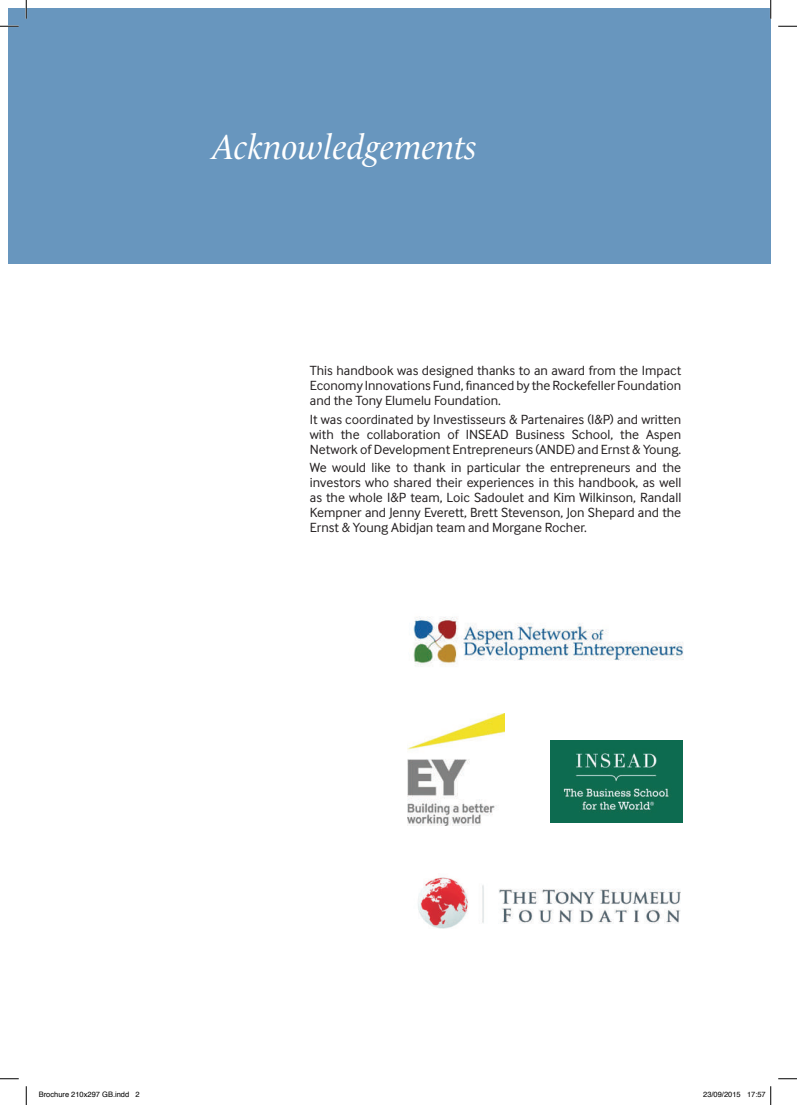
<style>
.page{position:relative;width:797px;height:1105px;background:#fff}
.page>*{position:absolute;margin:0;border:0;box-sizing:border-box;transform-origin:0 0}
.t1{font:italic 35px "Le Monde Livre";color:#fff}
.t2{font:13.75px/15px "Inter Face";color:#231f20;text-align:justify}
.t3{font:7.5px "Helvetica";color:#000}
</style>
<div class="page">
<img style="left:418px;top:877px;width:262px;height:52px">
<div style="left:9px;top:9px;width:761px;height:255px;background:#6896be"></div>
<img style="left:407px;top:714px;width:98px;height:112px">
<img style="left:551px;top:740px;width:131px;height:82px">
<img style="left:413px;top:616px;width:271px;height:50px">
<svg style="left:0;top:25px;width:19px;height:2px"></svg>
<svg style="left:778px;top:25px;width:19px;height:2px"></svg>
<svg style="left:0;top:1078px;width:19px;height:1px"></svg>
<svg style="left:778px;top:1078px;width:19px;height:1px"></svg>
<svg style="left:25px;top:0;width:2px;height:19px"></svg>
<svg style="left:25px;top:1086px;width:2px;height:19px"></svg>
<svg style="left:770px;top:0;width:1px;height:19px"></svg>
<svg style="left:770px;top:1086px;width:1px;height:19px"></svg>
<h1 class="t1" style="left:212px;top:127px;width:266px">Acknowledgements</h1>
<p class="t2" style="left:310px;top:363px;width:373px">This handbook was designed thanks to an award from the Impact Economy Innovations Fund, financed by the Rockefeller Foundation and the Tony Elumelu Foundation.</p>
<p class="t2" style="left:310px;top:411px;width:373px">It was coordinated by Investisseurs &amp; Partenaires (I&amp;P) and written with the collaboration of INSEAD Business School, the Aspen Network of Development Entrepreneurs (ANDE) and Ernst &amp; Young.</p>
<p class="t2" style="left:310px;top:460px;width:373px">We would like to thank in particular the entrepreneurs and the investors who shared their experiences in this handbook, as well as the whole I&amp;P team, Loic Sadoulet and Kim Wilkinson, Randall Kempner and Jenny Everett, Brett Stevenson, Jon Shepard and the Ernst &amp; Young Abidjan team and Morgane Rocher.</p>
<p class="t3" style="left:39px;top:1089px;width:102px">Brochure 210x297 GB.indd 2</p>
<p class="t3" style="left:703px;top:1089px;width:64px">23/09/2015 17:57</p>
</div>
